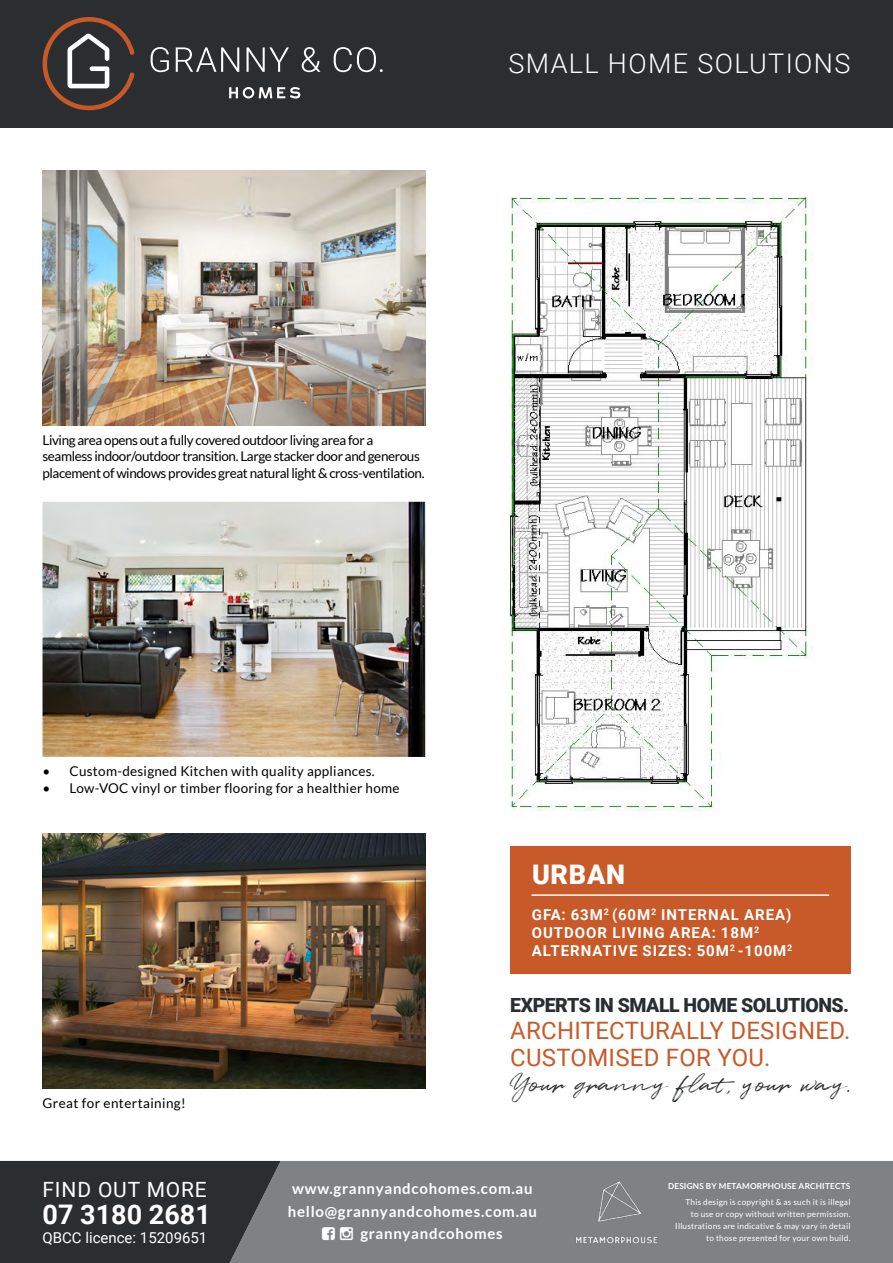
<style>
.page{position:relative;width:893px;height:1263px;background:#fff}
.page>*{position:absolute;margin:0;border:0;box-sizing:border-box;transform-origin:0 0}
.t1{font:27px "Quentin";letter-spacing:.01em;color:#2b2e31}
.t2{font:300 27px "Roboto";letter-spacing:.05em;color:#fff}
.t3{font:700 27px "Roboto";color:#fff}
.t4{font:900 27px "Roboto";letter-spacing:.025em;color:#fff}
.t5{font:24px/27px "Roboto";letter-spacing:.01em;color:#c85928}
.t6{font:21px "Roboto";letter-spacing:.04em;color:#fff}
.t7{font:900 19.5px "Roboto";letter-spacing:-.025em;color:#2b2e31}
.t8{font:700 15px/18px "Roboto";letter-spacing:.065em;color:#fff}
.t9{font:700 15px "Lato";letter-spacing:.05em;color:#fff}
.t10{font:15px "Roboto";color:#fff}
.t11{font:13.5px/16.5px "Lato";letter-spacing:-.03em;color:#000}
.t12{font:13.5px "Lato";letter-spacing:.02em;color:#000}
.t13{font:13.5px "Lato";letter-spacing:.03em;color:#000}
.t14{font:8.25px/12px "Lato";letter-spacing:.025em;color:#fff;text-align:right}
.t15{font:700 8.25px "Lato";letter-spacing:.025em;color:#fff}
</style>
<div class="page">
<img style="left:510px;top:196px;width:304px;height:620px">
<img style="left:43px;top:833px;width:382px;height:256px">
<img style="left:43px;top:502px;width:382px;height:255px">
<div style="left:281px;top:1161px;width:612px;height:102px;background:#7f8183"></div>
<svg style="left:0;top:1161px;width:281px;height:102px;background:#323538"></svg>
<img style="left:43px;top:170px;width:382px;height:255px">
<img style="left:574px;top:1169px;width:85px;height:85px">
<div style="left:0;top:0;width:893px;height:128px;background:#2b2e31"></div>
<svg style="left:229px;top:87px;width:71px;height:12px"></svg>
<svg style="left:151px;top:47px;width:18px;height:25px"></svg>
<svg style="left:176px;top:47px;width:63px;height:25px"></svg>
<svg style="left:247px;top:47px;width:42px;height:25px"></svg>
<svg style="left:302px;top:47px;width:19px;height:25px"></svg>
<svg style="left:334px;top:47px;width:49px;height:25px"></svg>
<svg style="left:43px;top:17px;width:92px;height:93px"></svg>
<div style="left:510px;top:846px;width:340px;height:128px;background:#c85928"></div>
<hr style="left:531px;top:894px;width:298px;height:2px;background:#fff">
<svg style="left:322px;top:1227px;width:31px;height:13px"></svg>
<h1 class="t2" style="left:508px;top:45px;width:344px">SMALL HOME SOLUTIONS</h1>
<p class="t11" style="left:43px;top:431px;width:384px">Living area opens out a fully covered outdoor living area for a seamless indoor/outdoor transition. Large stacker door and generous placement of windows provides great natural light &amp; cross-ventilation.</p>
<p class="t12" style="left:43px;top:764px;width:334px">• Custom-designed Kitchen with quality appliances.</p>
<p class="t12" style="left:43px;top:780px;width:359px">• Low-VOC vinyl or timber flooring for a healthier home</p>
<p class="t13" style="left:43px;top:1095px;width:145px">Great for entertaining!</p>
<h1 class="t4" style="left:532px;top:855px;width:95px">URBAN</h1>
<p class="t8" style="left:532px;top:905px;width:262px">GFA: 63M<sup>2</sup> (60M<sup>2</sup> INTERNAL AREA)<br>OUTDOOR LIVING AREA: 18M<sup>2<br></sup>ALTERNATIVE SIZES: 50M<sup>2</sup> -100M<sup>2</sup></p>
<h3 class="t7" style="left:510px;top:991px;width:340px">EXPERTS IN SMALL HOME SOLUTIONS.</h3>
<h2 class="t5" style="left:510px;top:1015px;width:342px">ARCHITECTURALLY DESIGNED.<br>CUSTOMISED FOR YOU.</h2>
<h1 class="t1" style="left:510px;top:1066px;width:342px">Your granny flat, your way.</h1>
<h3 class="t6" style="left:43px;top:1174px;width:166px">FIND OUT MORE</h3>
<h1 class="t3" style="left:43px;top:1195px;width:170px">07 3180 2681</h1>
<p class="t10" style="left:43px;top:1227px;width:166px">QBCC licence: 15209651</p>
<p class="t9" style="left:292px;top:1180px;width:242px">www.grannyandcohomes.com.au</p>
<p class="t9" style="left:288px;top:1203px;width:251px">hello@grannyandcohomes.com.au</p>
<p class="t9" style="left:360px;top:1225px;width:144px">grannyandcohomes</p>
<p class="t15" style="left:668px;top:1181px;width:184px">DESIGNS BY METAMORPHOUSE ARCHITECTS</p>
<p class="t14" style="left:675px;top:1196px;width:177px">This design is copyright &amp; as such it is illegal<br>to use or copy without written permission.<br>Illustrations are indicative &amp; may vary in detail to those presented for your own build.</p>
</div>
